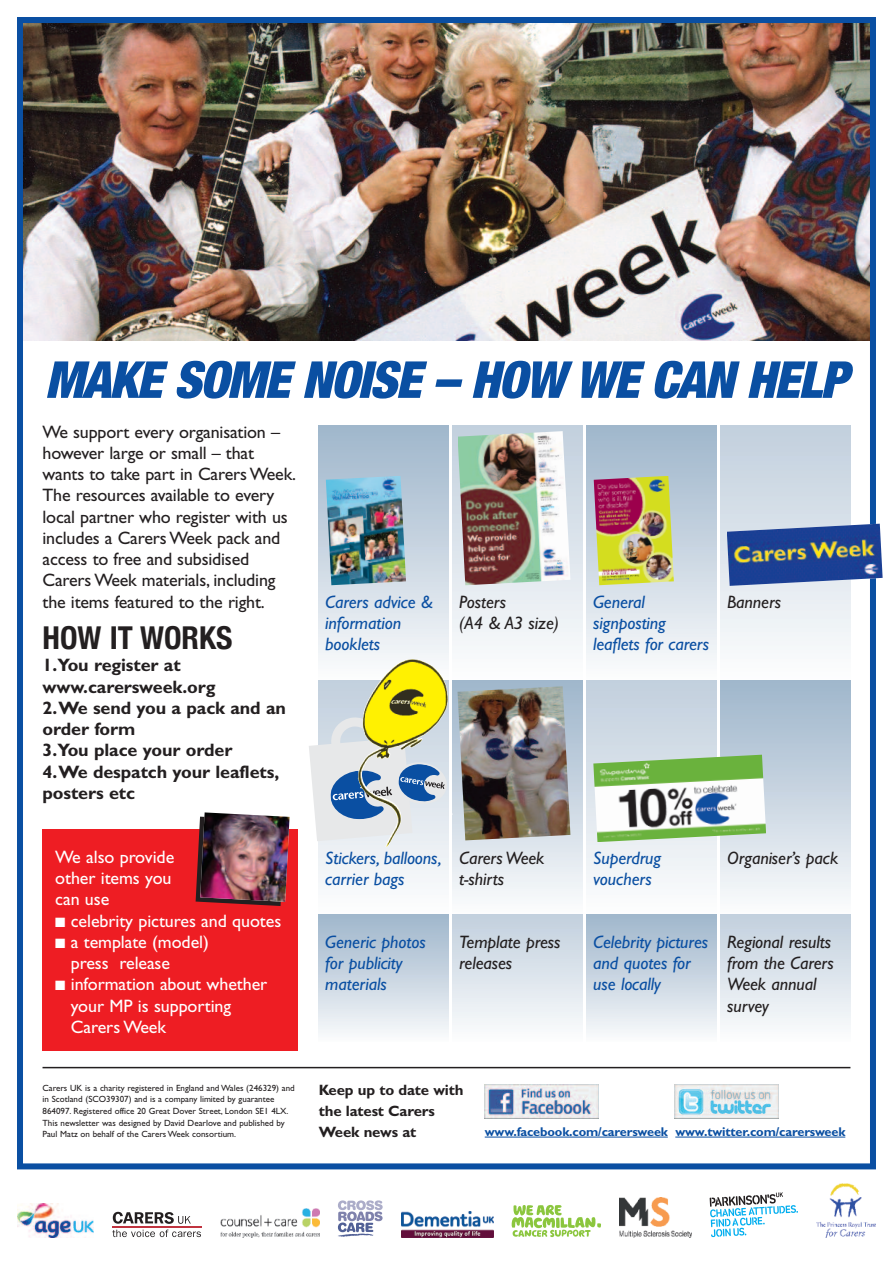
<style>
.page{position:relative;width:893px;height:1263px;background:#fff}
.page>*{position:absolute;margin:0;border:0;box-sizing:border-box;transform-origin:0 0}
.t1{font:italic 900 condensed 51px "Helvetica Neue";letter-spacing:-.025em;color:#0a4fa2}
.t2{font:700 condensed 31.5px "Helvetica Neue";color:#231f20}
.t3{font:18px/21.3px "Gill Sans";letter-spacing:-.01em;color:#231f20}
.t4{font:italic 18px/21.3px "Gill Sans";letter-spacing:-.005em;color:#0a4fa2}
.t5{font:18px/21.3px "Gill Sans";letter-spacing:-.005em;color:#fff}
.t6{font:italic 18px/21.3px "Gill Sans";letter-spacing:-.005em;color:#231f20}
.t7{font:700 18px/21.3px "Gill Sans";letter-spacing:-.005em;color:#231f20}
.t8{font:700 15px/21.3px "Gill Sans";letter-spacing:-.01em;color:#231f20}
.t9{font:700 12.75px "Gill Sans";letter-spacing:-.01em;color:#0a4fa2}
.t10{font:9px/11.7px "Gill Sans";color:#231f20}
</style>
<div class="page">
<img style="left:24px;top:24px;width:845px;height:316px">
<div style="left:17px;top:17px;width:859px;height:1152px;border:6px solid #0a4fa2"></div>
<svg style="left:319px;top:425px;width:130px;height:255px;background:#cdd8dc"></svg>
<div style="left:453px;top:425px;width:130px;height:255px;background:linear-gradient(to bottom,#c1cfdd,#fcfdfd)"></div>
<div style="left:587px;top:425px;width:129px;height:255px;background:linear-gradient(to bottom,#9db4ca,#fafbfc)"></div>
<div style="left:721px;top:425px;width:129px;height:255px;background:linear-gradient(to bottom,#c1cfdd,#fcfdfd)"></div>
<svg style="left:319px;top:680px;width:130px;height:203px"></svg>
<div style="left:453px;top:680px;width:130px;height:234px;background:linear-gradient(to bottom,#9db4ca,#fafbfc)"></div>
<div style="left:587px;top:680px;width:129px;height:234px;background:linear-gradient(to bottom,#c1cfdd,#fcfdfd)"></div>
<div style="left:721px;top:680px;width:129px;height:234px;background:linear-gradient(to bottom,#9db4ca,#fafbfc)"></div>
<div style="left:319px;top:914px;width:130px;height:128px;background:linear-gradient(to bottom,#9eb5ca,#f8fafb)"></div>
<div style="left:453px;top:914px;width:130px;height:128px;background:linear-gradient(to bottom,#c1cfdd,#fbfcfd)"></div>
<div style="left:587px;top:914px;width:129px;height:128px;background:linear-gradient(to bottom,#9eb5ca,#f8fafb)"></div>
<div style="left:721px;top:914px;width:129px;height:128px;background:linear-gradient(to bottom,#c1cfdd,#fbfcfd)"></div>
<svg style="left:112px;top:1212px;width:89px;height:25px"></svg>
<hr style="left:112px;top:1226px;width:90px;height:1px;background:#c0333f">
<img style="left:17px;top:1203px;width:77px;height:34px">
<img style="left:401px;top:1212px;width:92px;height:25px">
<svg style="left:710px;top:1192px;width:88px;height:45px"></svg>
<img style="left:619px;top:1197px;width:72px;height:40px">
<img style="left:220px;top:1209px;width:99px;height:28px">
<svg style="left:338px;top:1200px;width:45px;height:37px"></svg>
<svg style="left:512px;top:1205px;width:89px;height:32px"></svg>
<img style="left:816px;top:1184px;width:60px;height:53px">
<img style="left:593px;top:755px;width:173px;height:87px">
<img style="left:326px;top:476px;width:80px;height:109px">
<img style="left:594px;top:476px;width:80px;height:109px">
<img style="left:457px;top:686px;width:113px;height:154px">
<img style="left:458px;top:431px;width:112px;height:154px">
<img style="left:358px;top:691px;width:23px;height:25px">
<svg style="left:309px;top:716px;width:140px;height:125px;background:#c3cdc3"></svg>
<div style="left:43px;top:829px;width:255px;height:221px;background:#ee1d23"></div>
<hr style="left:485px;top:1137px;width:183px;height:1px;background:#0a4fa2">
<hr style="left:675px;top:1137px;width:170px;height:1px;background:#0a4fa2">
<img style="left:485px;top:1084px;width:113px;height:34px">
<img style="left:674px;top:1084px;width:105px;height:34px">
<hr style="left:43px;top:1067px;width:807px;height:1px;background:#231f20">
<img style="left:727px;top:524px;width:156px;height:62px">
<svg style="left:196px;top:819px;width:85px;height:87px"></svg>
<img style="left:200px;top:812px;width:90px;height:90px">
<h1 class="t1" style="left:45px;top:361px;width:804px">MAKE SOME NOISE – HOW WE CAN HELP</h1>
<p class="t3" style="left:43px;top:422px;width:255px">We support every organisation – however large or small – that wants to take part in Carers Week.<br>The resources available to every local partner who register with us includes a Carers Week pack and access to free and subsidised<br>Carers Week materials, including the items featured to the right.</p>
<h2 class="t2" style="left:43px;top:618px;width:191px">HOW IT WORKS</h2>
<h3 class="t7" style="left:43px;top:656px;width:245px">1.You register at www.carersweek.org<br>2.We send you a pack and an order form<br>3.You place your order<br>4.We despatch your leaflets, posters etc</h3>
<h3 class="t5" style="left:55px;top:848px;width:121px">We also provide other items you can use</h3>
<h3 class="t5" style="left:55px;top:911px;width:228px">■ celebrity pictures and quotes</h3>
<h3 class="t5" style="left:71px;top:933px;width:140px;text-indent:-16px">■ a template (model) press release</h3>
<h3 class="t5" style="left:71px;top:975px;width:198px;text-indent:-16px">■ information about whether your MP is supporting<br>Carers Week</h3>
<p class="t10" style="left:43px;top:1082px;width:254px">Carers UK is a charity registered in England and Wales (246329) and in Scotland (SCO39307) and is a company limited by guarantee 864097. Registered office 20 Great Dover Street, London SE1 4LX.<br>This newsletter was designed by David Dearlove and published by Paul Matz on behalf of the Carers Week consortium.</p>
<h3 class="t4" style="left:325px;top:593px;width:109px">Carers advice &amp; information booklets</h3>
<h3 class="t6" style="left:459px;top:593px;width:101px">Posters<br>(A4 &amp; A3 size)</h3>
<h3 class="t4" style="left:593px;top:593px;width:117px">General signposting leaflets for carers</h3>
<h3 class="t6" style="left:727px;top:593px;width:56px">Banners</h3>
<h3 class="t4" style="left:325px;top:849px;width:118px">Stickers, balloons, carrier bags</h3>
<h3 class="t6" style="left:459px;top:849px;width:87px">CarersWeek t-shirts</h3>
<h3 class="t4" style="left:593px;top:849px;width:70px">Superdrug vouchers</h3>
<h3 class="t6" style="left:727px;top:849px;width:113px">Organiser’s pack</h3>
<h3 class="t4" style="left:325px;top:933px;width:102px">Generic photos for publicity materials</h3>
<h3 class="t6" style="left:459px;top:933px;width:103px">Template press releases</h3>
<h3 class="t4" style="left:593px;top:933px;width:116px">Celebrity pictures and quotes for use locally</h3>
<h3 class="t6" style="left:727px;top:933px;width:108px">Regional results from the Carers<br>Week annual survey</h3>
<h3 class="t8" style="left:319px;top:1080px;width:146px">Keep up to date with the latest Carers<br>Week news at</h3>
<h3 class="t9" style="left:485px;top:1127px;width:362px">www.facebook.com/carersweek www.twitter.com/carersweek</h3>
</div>
